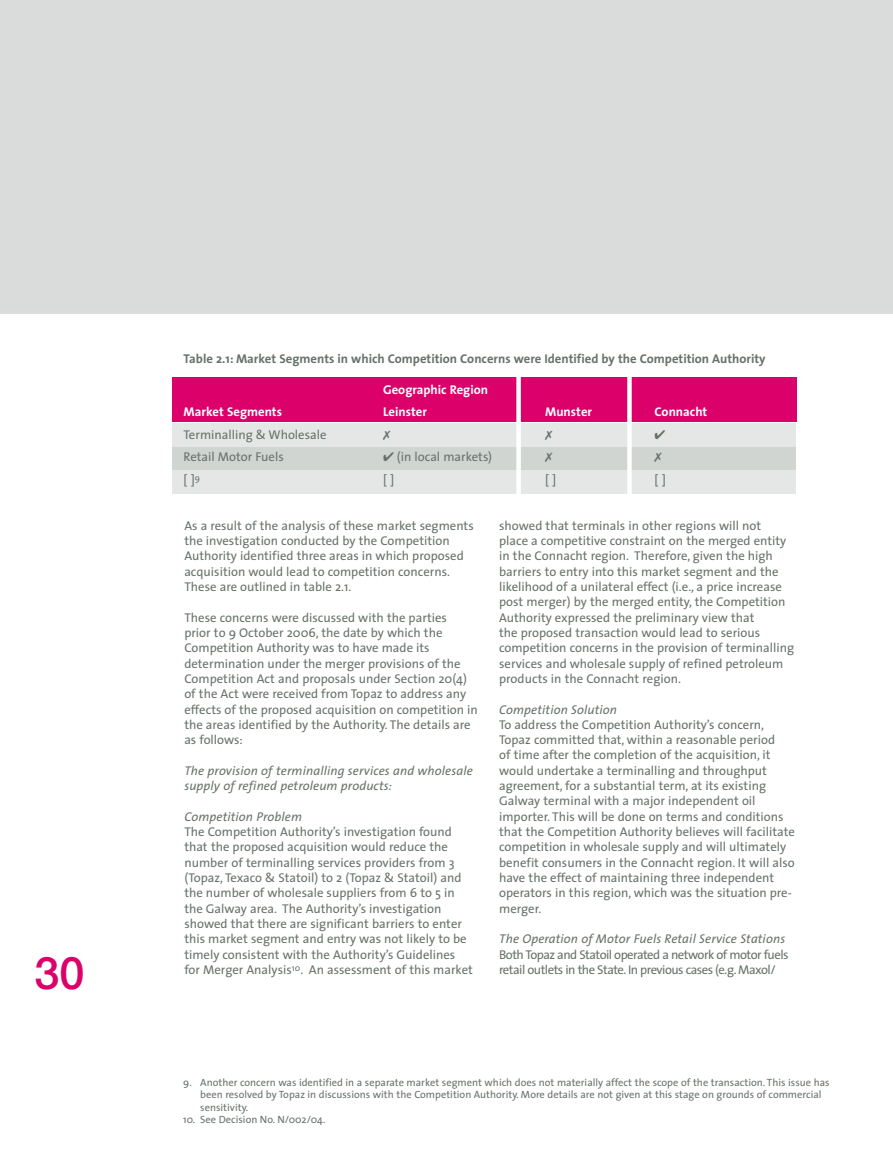
<style>
.page{position:relative;width:893px;height:1170px;background:#fff}
.page>*{position:absolute;margin:0;border:0;box-sizing:border-box;transform-origin:0 0}
.t1{font:500 45px "Helvetica Neue";color:#dc006b}
.t2{font:12.75px/15.3px "The Sans";color:#67726a}
.t3{font:italic 12.75px/15.3px "The Sans";letter-spacing:.01em;color:#67726a}
.t4{font:12.75px/15.3px "The Sans";letter-spacing:-.04em;color:#67726a}
.t5{font:700 12.75px "The Sans";color:#67726a}
.t6{font:700 12.75px "The Sans";color:#fff}
.t7{font:10.5px/12.6px "The Sans";color:#67726a}
</style>
<div class="page">
<div style="left:0;top:0;width:893px;height:313px;background:#d9dcda"></div>
<div style="left:173px;top:377px;width:624px;height:44px;background:#dc006b"></div>
<div style="left:173px;top:423px;width:623px;height:70px;background:#e5e7e6"></div>
<div style="left:173px;top:447px;width:623px;height:22px;background:#d1d5d2"></div>
<div style="left:627px;top:369px;width:5px;height:139px;background:#fff"></div>
<div style="left:516px;top:372px;width:5px;height:141px;background:#fff"></div>
<h1 class="t1" style="left:34px;top:946px;width:52px">30</h1>
<p class="t5" style="left:184px;top:348px;width:584px">Table 2.1: Market Segments in which Competition Concerns were Identified by the Competition Authority</p>
<p class="t6" style="left:383px;top:379px;width:106px">Geographic Region</p>
<p class="t6" style="left:184px;top:401px;width:100px">Market Segments</p>
<p class="t6" style="left:383px;top:401px;width:45px">Leinster</p>
<p class="t6" style="left:545px;top:401px;width:48px">Munster</p>
<p class="t6" style="left:655px;top:401px;width:54px">Connacht</p>
<p class="t2" style="left:184px;top:426px;width:145px">Terminalling &amp; Wholesale</p>
<p class="t2" style="left:184px;top:449px;width:102px">Retail Motor Fuels</p>
<p class="t2" style="left:383px;top:449px;width:110px">✔ (in local markets)</p>
<p class="t2" style="left:184px;top:471px;width:18px">[ ]<sup>9</sup></p>
<p class="t2" style="left:383px;top:471px;width:13px">[ ]</p>
<p class="t2" style="left:545px;top:471px;width:13px">[ ]</p>
<p class="t2" style="left:655px;top:471px;width:13px">[ ]</p>
<p class="t2" style="left:184px;top:517px;width:291px">As a result of the analysis of these market segments the investigation conducted by the Competition Authority identified three areas in which proposed acquisition would lead to competition concerns.<br>These are outlined in table 2.1.</p>
<p class="t2" style="left:184px;top:609px;width:295px">These concerns were discussed with the parties<br>prior to 9 October 2006, the date by which the Competition Authority was to have made its determination under the merger provisions of the Competition Act and proposals under Section 20(4) of the Act were received from Topaz to address any effects of the proposed acquisition on competition in the areas identified by the Authority. The details are as follows:</p>
<p class="t3" style="left:184px;top:762px;width:290px">The provision of terminalling services and wholesale supply of refined petroleum products:</p>
<p class="t3" style="left:184px;top:808px;width:119px">Competition Problem</p>
<p class="t2" style="left:184px;top:823px;width:290px">The Competition Authority’s investigation found that the proposed acquisition would reduce the number of terminalling services providers from 3 (Topaz, Texaco &amp; Statoil) to 2 (Topaz &amp; Statoil) and the number of wholesale suppliers from 6 to 5 in the Galway area. The Authority’s investigation showed that there are significant barriers to enter this market segment and entry was not likely to be timely consistent with the Authority’s Guidelines for Merger Analysis<sup>10</sup>. An assessment of this market</p>
<p class="t2" style="left:499px;top:517px;width:297px">showed that terminals in other regions will not<br>place a competitive constraint on the merged entity in the Connacht region. Therefore, given the high barriers to entry into this market segment and the likelihood of a unilateral effect (i.e., a price increase post merger) by the merged entity, the Competition Authority expressed the preliminary view that<br>the proposed transaction would lead to serious competition concerns in the provision of terminalling services and wholesale supply of refined petroleum products in the Connacht region.</p>
<p class="t3" style="left:499px;top:701px;width:120px">Competition Solution</p>
<p class="t2" style="left:499px;top:716px;width:297px">To address the Competition Authority’s concern, Topaz committed that, within a reasonable period<br>of time after the completion of the acquisition, it would undertake a terminalling and throughput agreement, for a substantial term, at its existing Galway terminal with a major independent oil importer. This will be done on terms and conditions that the Competition Authority believes will facilitate competition in wholesale supply and will ultimately benefit consumers in the Connacht region. It will also have the effect of maintaining three independent operators in this region, which was the situation pre&shy;merger.</p>
<p class="t3" style="left:499px;top:930px;width:288px">The Operation of Motor Fuels Retail Service Stations</p>
<p class="t4" style="left:499px;top:946px;width:291px">Both Topaz and Statoil operated a network of motor fuels retail outlets in the State. In previous cases (e.g. Maxol/</p>
<p class="t7" style="left:200px;top:1075px;width:631px;text-indent:-17px">9. Another concern was identified in a separate market segment which does not materially affect the scope of the transaction. This issue has been resolved by Topaz in discussions with the Competition Authority. More details are not given at this stage on grounds of commercial sensitivity.</p>
<p class="t7" style="left:183px;top:1113px;width:144px">10. See Decision No. N/002/04.</p>
</div>
